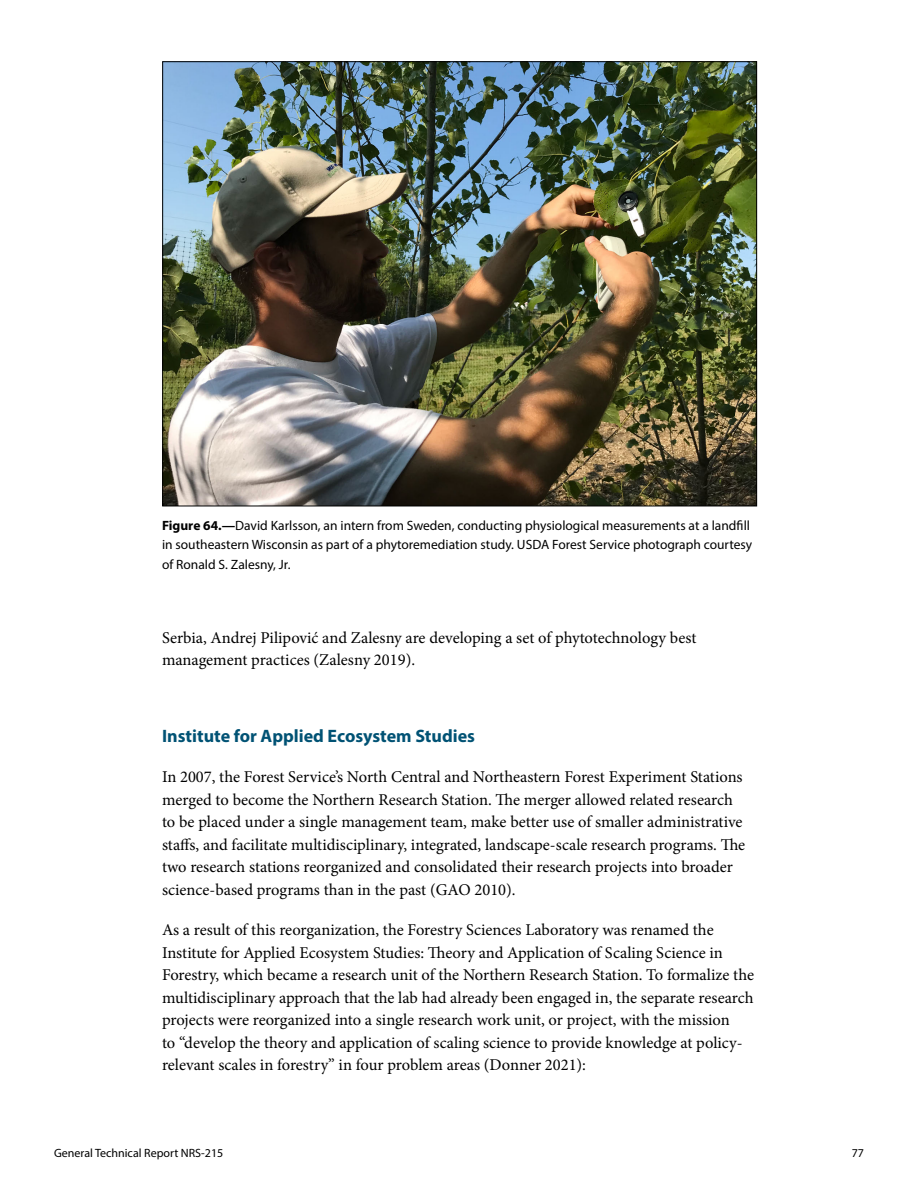
<style>
.page{position:relative;width:918px;height:1188px;background:#fff}
.page>*{position:absolute;margin:0;border:0;box-sizing:border-box;transform-origin:0 0}
.t1{font:700 18px "Myriad Pro";color:#005274}
.Body_Text{font:16.5px/22.5px "Minion Pro";color:#000}
.t2{font:13.5px/19.5px "Myriad Pro";color:#000}
.t3{font:12px "Myriad Pro";color:#000}
.s1{font-weight:700}
</style>
<div class="page">
<img style="left:164px;top:64px;width:591px;height:440px">
<p class="t2" style="left:162px;top:515px;width:592px"><span class="s1">Figure 64.—</span>David Karlsson, an intern from Sweden, conducting physiological measurements at a landfill in southeastern Wisconsin as part of a phytoremediation study. USDA Forest Service photograph courtesy of Ronald S. Zalesny, Jr.</p>
<p class="Body_Text" style="left:162px;top:626px;width:536px">Serbia, Andrej Pilipović and Zalesny are developing a set of phytotechnology best management practices (Zalesny 2019).</p>
<p class="t1" style="left:162px;top:724px;width:315px">Institute for Applied Ecosystem Studies</p>
<p class="Body_Text" style="left:162px;top:766px;width:585px">In 2007, the Forest Service’s North Central and Northeastern Forest Experiment Stations merged to become the Northern Research Station. The merger allowed related research to be placed under a single management team, make better use of smaller administrative staffs, and facilitate multidisciplinary, integrated, landscape-scale research programs. The two research stations reorganized and consolidated their research projects into broader science-based programs than in the past (GAO 2010).</p>
<p class="Body_Text" style="left:162px;top:919px;width:594px">As a result of this reorganization, the Forestry Sciences Laboratory was renamed the Institute for Applied Ecosystem Studies: Theory and Application of Scaling Science in Forestry, which became a research unit of the Northern Research Station. To formalize the multidisciplinary approach that the lab had already been engaged in, the separate research projects were reorganized into a single research work unit, or project, with the mission<br>to “develop the theory and application of scaling science to provide knowledge at policy&shy;relevant scales in forestry” in four problem areas (Donner 2021):</p>
<p class="t3" style="left:54px;top:1146px;width:171px">General Technical Report NRS-215</p>
<p class="t3" style="left:852px;top:1146px;width:14px">77</p>
</div>
